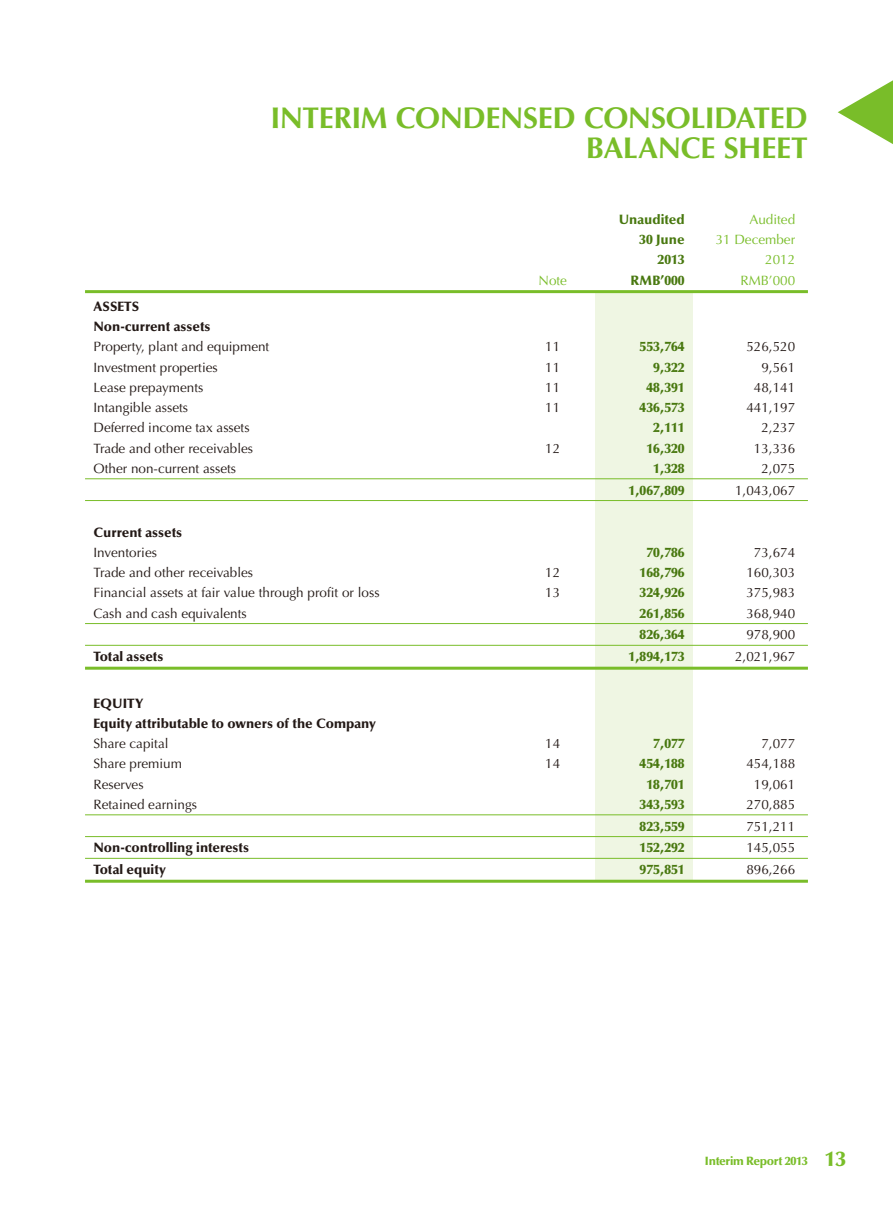
<style>
.page{position:relative;width:893px;height:1212px;background:#fff}
.page>*{position:absolute;margin:0;border:0;box-sizing:border-box;transform-origin:0 0}
.t1{font:700 30px "Optima LT Std";letter-spacing:-.015em;color:#79bd29}
.t2{font:13.5px "Optima LT Std";color:#231916}
.t3{font:900 13.5px "Optima LT Std";color:#48780f}
.t4{font:900 13.5px/20.2px "Optima LT Std";color:#231916}
.t5{font:13.5px "Optima LT Std";color:#79bd29}
.t6{font:900 12px "Optima LT Std";letter-spacing:-.025em;color:#79bd29}
.s1{font-size:21px}
</style>
<div class="page">
<div style="left:595px;top:292px;width:98px;height:588px;background:#eff6e3"></div>
<hr style="left:85px;top:290px;width:723px;height:3px;background:#79bd29">
<hr style="left:85px;top:478px;width:723px;height:1px;background:#79bd29">
<hr style="left:85px;top:500px;width:723px;height:1px;background:#79bd29">
<hr style="left:85px;top:623px;width:723px;height:1px;background:#79bd29">
<hr style="left:85px;top:645px;width:723px;height:1px;background:#79bd29">
<hr style="left:85px;top:667px;width:723px;height:3px;background:#79bd29">
<hr style="left:85px;top:814px;width:723px;height:1px;background:#79bd29">
<hr style="left:85px;top:836px;width:723px;height:1px;background:#79bd29">
<hr style="left:85px;top:858px;width:723px;height:1px;background:#79bd29">
<hr style="left:85px;top:880px;width:723px;height:3px;background:#79bd29">
<svg style="left:838px;top:80px;width:55px;height:64px"></svg>
<h1 class="t1" style="left:270px;top:101px;width:16px">INTE</h1>
<h1 class="t1" style="left:333px;top:101px;width:169px">RIM CON DENSE</h1>
<h1 class="t1" style="left:553px;top:101px;width:72px">D CONSOL</h1>
<h1 class="t1" style="left:705px;top:101px;width:105px">IDATE D</h1>
<h1 class="t1" style="left:586px;top:131px;width:91px">BALANCE</h1>
<h1 class="t1" style="left:724px;top:131px;width:54px">SHEET</h1>
<p class="t3" style="left:619px;top:211px;width:67px">Unaudited</p>
<p class="t5" style="left:750px;top:211px;width:47px">Audited</p>
<p class="t3" style="left:639px;top:232px;width:47px">30 June</p>
<p class="t5" style="left:716px;top:232px;width:81px">31 December</p>
<p class="t3" style="left:658px;top:252px;width:28px">2013</p>
<p class="t5" style="left:765px;top:252px;width:32px">2012</p>
<p class="t5" style="left:538px;top:272px;width:30px">Note</p>
<p class="t3" style="left:631px;top:272px;width:55px">RMB’000</p>
<p class="t5" style="left:740px;top:272px;width:56px">RMB’000</p>
<p class="t4" style="left:94px;top:296px;width:118px">ASSETS<br>Non-current assets</p>
<p class="t2" style="left:94px;top:339px;width:177px">Property, plant and equipment</p>
<p class="t2" style="left:545px;top:339px;width:17px">11</p>
<p class="t3" style="left:640px;top:339px;width:46px">553,764</p>
<p class="t2" style="left:746px;top:339px;width:50px">526,520</p>
<p class="t2" style="left:94px;top:359px;width:126px">Investment properties</p>
<p class="t2" style="left:545px;top:359px;width:17px">11</p>
<p class="t3" style="left:653px;top:359px;width:33px">9,322</p>
<p class="t2" style="left:761px;top:359px;width:35px">9,561</p>
<p class="t2" style="left:94px;top:379px;width:111px">Lease prepayments</p>
<p class="t2" style="left:545px;top:379px;width:17px">11</p>
<p class="t3" style="left:646px;top:379px;width:40px">48,391</p>
<p class="t2" style="left:754px;top:379px;width:43px">48,141</p>
<p class="t2" style="left:94px;top:400px;width:96px">Intangible assets</p>
<p class="t2" style="left:545px;top:400px;width:17px">11</p>
<p class="t3" style="left:640px;top:400px;width:46px">436,573</p>
<p class="t2" style="left:746px;top:400px;width:50px">441,197</p>
<p class="t2" style="left:94px;top:420px;width:158px">Deferred income tax assets</p>
<p class="t3" style="left:653px;top:420px;width:33px">2,111</p>
<p class="t2" style="left:761px;top:420px;width:35px">2,237</p>
<p class="t2" style="left:94px;top:440px;width:161px">Trade and other receivables</p>
<p class="t2" style="left:545px;top:440px;width:17px">12</p>
<p class="t3" style="left:646px;top:440px;width:40px">16,320</p>
<p class="t2" style="left:754px;top:440px;width:43px">13,336</p>
<p class="t2" style="left:94px;top:460px;width:144px">Other non-current assets</p>
<p class="t3" style="left:653px;top:460px;width:33px">1,328</p>
<p class="t2" style="left:761px;top:460px;width:35px">2,075</p>
<p class="t3" style="left:628px;top:482px;width:58px">1,067,809</p>
<p class="t2" style="left:735px;top:482px;width:62px">1,043,067</p>
<p class="t4" style="left:94px;top:522px;width:90px">Current assets</p>
<p class="t2" style="left:94px;top:544px;width:65px">Inventories</p>
<p class="t3" style="left:646px;top:544px;width:40px">70,786</p>
<p class="t2" style="left:754px;top:544px;width:43px">73,674</p>
<p class="t2" style="left:94px;top:565px;width:161px">Trade and other receivables</p>
<p class="t2" style="left:545px;top:565px;width:17px">12</p>
<p class="t3" style="left:640px;top:565px;width:46px">168,796</p>
<p class="t2" style="left:746px;top:565px;width:50px">160,303</p>
<p class="t2" style="left:94px;top:585px;width:288px">Financial assets at fair value through profit or loss</p>
<p class="t2" style="left:545px;top:585px;width:17px">13</p>
<p class="t3" style="left:640px;top:585px;width:46px">324,926</p>
<p class="t2" style="left:746px;top:585px;width:50px">375,983</p>
<p class="t2" style="left:94px;top:605px;width:155px">Cash and cash equivalents</p>
<p class="t3" style="left:640px;top:605px;width:46px">261,856</p>
<p class="t2" style="left:746px;top:605px;width:50px">368,940</p>
<p class="t3" style="left:640px;top:627px;width:46px">826,364</p>
<p class="t2" style="left:746px;top:627px;width:50px">978,900</p>
<p class="t4" style="left:94px;top:647px;width:71px">Total assets</p>
<p class="t3" style="left:628px;top:649px;width:58px">1,894,173</p>
<p class="t2" style="left:735px;top:649px;width:62px">2,021,967</p>
<p class="t4" style="left:94px;top:693px;width:284px">EQUITY<br>Equity attributable to owners of the Company</p>
<p class="t2" style="left:94px;top:736px;width:77px">Share capital</p>
<p class="t2" style="left:545px;top:736px;width:17px">14</p>
<p class="t3" style="left:653px;top:736px;width:33px">7,077</p>
<p class="t2" style="left:761px;top:736px;width:35px">7,077</p>
<p class="t2" style="left:94px;top:756px;width:90px">Share premium</p>
<p class="t2" style="left:545px;top:756px;width:17px">14</p>
<p class="t3" style="left:640px;top:756px;width:46px">454,188</p>
<p class="t2" style="left:746px;top:756px;width:50px">454,188</p>
<p class="t2" style="left:94px;top:776px;width:52px">Reserves</p>
<p class="t3" style="left:646px;top:776px;width:40px">18,701</p>
<p class="t2" style="left:754px;top:776px;width:43px">19,061</p>
<p class="t2" style="left:94px;top:796px;width:105px">Retained earnings</p>
<p class="t3" style="left:640px;top:796px;width:46px">343,593</p>
<p class="t2" style="left:746px;top:796px;width:50px">270,885</p>
<p class="t3" style="left:640px;top:818px;width:46px">823,559</p>
<p class="t2" style="left:746px;top:818px;width:50px">751,211</p>
<p class="t4" style="left:94px;top:838px;width:157px">Non-controlling interests</p>
<p class="t3" style="left:640px;top:840px;width:46px">152,292</p>
<p class="t2" style="left:746px;top:840px;width:50px">145,055</p>
<p class="t4" style="left:94px;top:860px;width:74px">Total equity</p>
<p class="t3" style="left:640px;top:862px;width:46px">975,851</p>
<p class="t2" style="left:746px;top:862px;width:50px">896,266</p>
<p class="t6" style="left:705px;top:1154px;width:142px">Interim Report 2013 <span class="s1">13</span></p>
</div>
